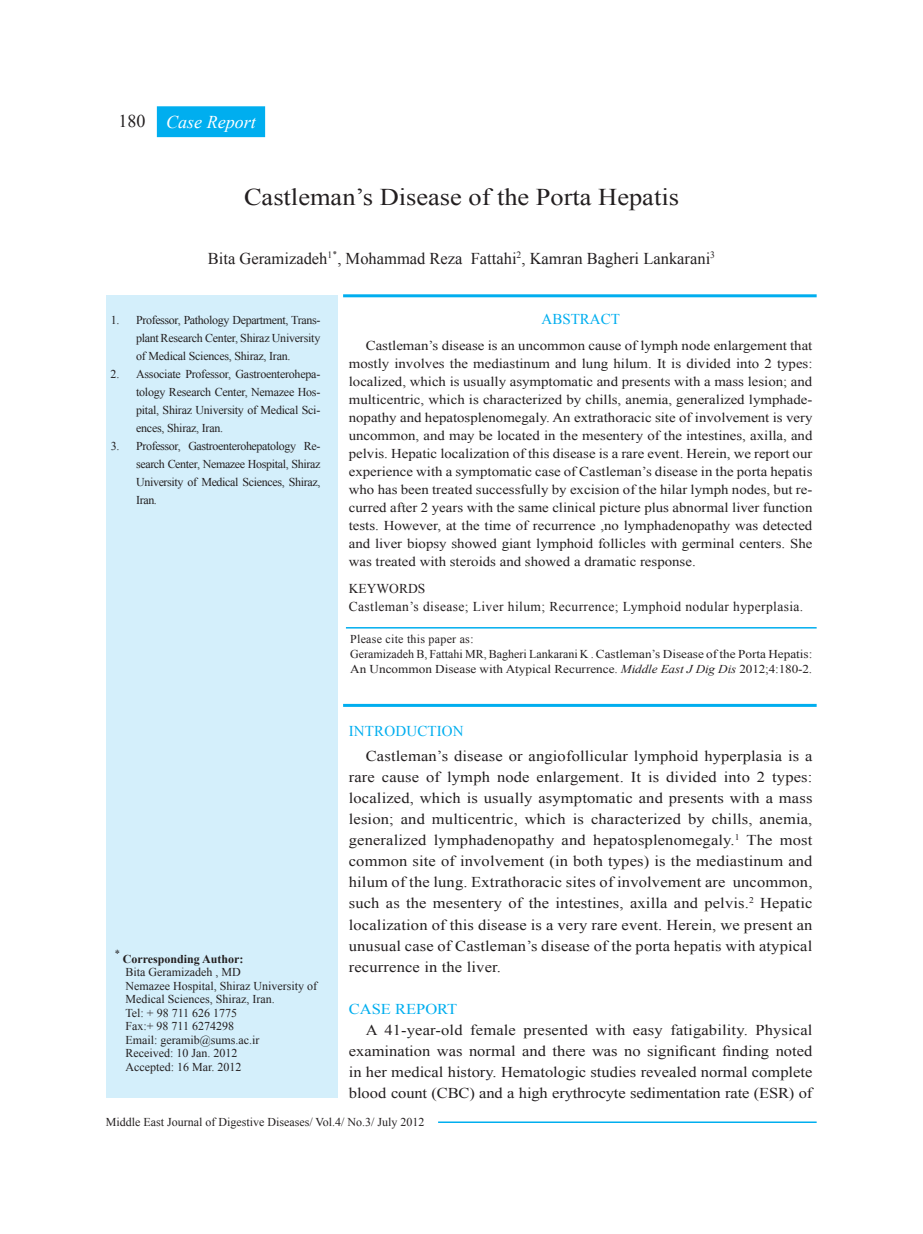
<style>
.page{position:relative;width:923px;height:1234px;background:#fff}
.page>*{position:absolute;margin:0;border:0;box-sizing:border-box;transform-origin:0 0}
.t1{font:24px "Times New Roman";color:#231f20;scale:1.1 1}
.t2{font:italic 18px "Times New Roman";color:#fff}
.t3{font:18px "Times New Roman";color:#231f20}
.t4{font:16.5px "Times New Roman";color:#231f20}
.t5{font:15px/21px "Times New Roman";letter-spacing:.005em;color:#231f20;text-align:justify;scale:1.1 1}
.t6{font:15px "Times New Roman";color:#00aeef}
.t7{font:15px "Times New Roman";color:#00aeef;scale:1.1 1}
.t8{font:13.5px/18px "Times New Roman";letter-spacing:.03em;color:#231f20;text-align:justify;scale:1.1 1}
.t9{font:13.5px "Times New Roman";letter-spacing:.03em;color:#231f20}
.t10{font:13.5px "Times New Roman";color:#231f20}
.t11{font:12px/18px "Times New Roman";color:#231f20;text-align:justify}
.t12{font:12px "Times New Roman";letter-spacing:.02em;color:#231f20}
.t13{font:700 12px "Times New Roman";color:#231f20}
.t14{font:10.5px "Times New Roman";color:#231f20}
.s1{font-style:italic}
</style>
<div class="page">
<div style="left:158px;top:107px;width:106px;height:29px;background:#00aeef"></div>
<div style="left:157px;top:106px;width:108px;height:31px;border:2px solid #00aeef"></div>
<hr style="left:343px;top:294px;width:473px;height:3px;background:#00aeef">
<div style="left:106px;top:295px;width:231px;height:802px;background:#d4effb"></div>
<hr style="left:343px;top:703px;width:473px;height:3px;background:#00aeef">
<hr style="left:438px;top:1121px;width:378px;height:1px;background:#00aeef">
<hr style="left:346px;top:627px;width:470px;height:1px;background:#00aeef">
<p class="t3" style="left:118px;top:109px;width:28px">180</p>
<p class="t2" style="left:166px;top:109px;width:91px">Case Report</p>
<p class="t1" style="left:244px;top:181px;width:397px">Castleman’s Disease of the Porta Hepatis</p>
<p class="t4" style="left:208px;top:247px;width:508px">Bita Geramizadeh<sup>1٭</sup>, Mohammad Reza Fattahi<sup>2</sup>, Kamran Bagheri Lankarani<sup>3</sup></p>
<p class="t11" style="left:136px;top:311px;width:186px;text-indent:-25px">1. Professor, Pathology Department, Trans&shy;plant Research Center, Shiraz University of Medical Sciences, Shiraz, Iran.</p>
<p class="t11" style="left:136px;top:365px;width:186px;text-indent:-26px">2. Associate Professor, Gastroenterohepa&shy;tology Research Center, Nemazee Hos&shy;pital, Shiraz University of Medical Sci&shy;ences, Shiraz, Iran.</p>
<p class="t11" style="left:136px;top:437px;width:186px;text-indent:-25px">3. Professor, Gastroenterohepatology Re&shy;search Center, Nemazee Hospital, Shiraz University of Medical Sciences, Shiraz, Iran.</p>
<p class="t14" style="left:115px;top:946px;width:7px">*</p>
<p class="t13" style="left:123px;top:950px;width:122px">Corresponding Author:</p>
<p class="t11" style="left:125px;top:962px;width:117px">Bita Geramizadeh , MD</p>
<p class="t11" style="left:125px;top:978px;width:193px;line-height:13.5px">Nemazee Hospital, Shiraz University of<br>Medical Sciences, Shiraz, Iran.</p>
<p class="t11" style="left:125px;top:1003px;width:113px">Tel: + 98 711 626 1775</p>
<p class="t11" style="left:125px;top:1016px;width:110px">Fax:+ 98 711 6274298</p>
<p class="t11" style="left:125px;top:1030px;width:136px">Email: geramib@sums.ac.ir</p>
<p class="t11" style="left:125px;top:1043px;width:113px">Received: 10 Jan. 2012</p>
<p class="t11" style="left:125px;top:1057px;width:117px">Accepted: 16 Mar. 2012</p>
<p class="t6" style="left:541px;top:308px;width:80px">ABSTRACT</p>
<p class="t8" style="left:349px;top:336px;width:423px;text-indent:17px">Castleman’s disease is an uncommon cause of lymph node enlargement that mostly involves the mediastinum and lung hilum. It is divided into 2 types: localized, which is usually asymptomatic and presents with a mass lesion; and multicentric, which is characterized by chills, anemia, generalized lymphade&shy;nopathy and hepatosplenomegaly. An extrathoracic site of involvement is very uncommon, and may be located in the mesentery of the intestines, axilla, and pelvis. Hepatic localization of this disease is a rare event. Herein, we report our experience with a symptomatic case of Castleman’s disease in the porta hepatis who has been treated successfully by excision of the hilar lymph nodes, but re&shy;curred after 2 years with the same clinical picture plus abnormal liver function tests. However, at the time of recurrence ,no lymphadenopathy was detected and liver biopsy showed giant lymphoid follicles with germinal centers. She was treated with steroids and showed a dramatic response.</p>
<p class="t10" style="left:349px;top:579px;width:78px">KEYWORDS</p>
<p class="t9" style="left:349px;top:597px;width:456px">Castleman’s disease; Liver hilum; Recurrence; Lymphoid nodular hyperplasia.</p>
<p class="t12" style="left:350px;top:631px;width:125px">Please cite this paper as:</p>
<p class="t11" style="left:350px;top:646px;width:464px;line-height:15px">Geramizadeh B, Fattahi MR, Bagheri Lankarani K . Castleman’s Disease of the Porta Hepatis:<br>An Uncommon Disease with Atypical Recurrence. <span class="s1">Middle East J Dig Dis</span> 2012;4:180-2.</p>
<p class="t6" style="left:349px;top:720px;width:116px">INTRODUCTION</p>
<p class="t5" style="left:349px;top:745px;width:423px;text-indent:17px">Castleman’s disease or angiofollicular lymphoid hyperplasia is a rare cause of lymph node enlargement. It is divided into 2 types: localized, which is usually asymptomatic and presents with a mass lesion; and multicentric, which is characterized by chills, anemia, generalized lymphadenopathy and hepatosplenomegaly.<sup>1</sup> The most common site of involvement (in both types) is the mediastinum and hilum of the lung. Extrathoracic sites of involvement are uncommon, such as the mesentery of the intestines, axilla and pelvis.<sup>2</sup> Hepatic localization of this disease is a very rare event. Herein, we present an unusual case of Castleman’s disease of the porta hepatis with atypical recurrence in the liver.</p>
<p class="t7" style="left:349px;top:998px;width:100px">CASE REPORT</p>
<p class="t5" style="left:349px;top:1018px;width:423px;text-indent:17px">A 41-year-old female presented with easy fatigability. Physical examination was normal and there was no significant finding noted in her medical history. Hematologic studies revealed normal complete blood count (CBC) and a high erythrocyte sedimentation rate (ESR) of</p>
<p class="t11" style="left:106px;top:1112px;width:320px">Middle East Journal of Digestive Diseases/ Vol.4/ No.3/ July 2012</p>
</div>
